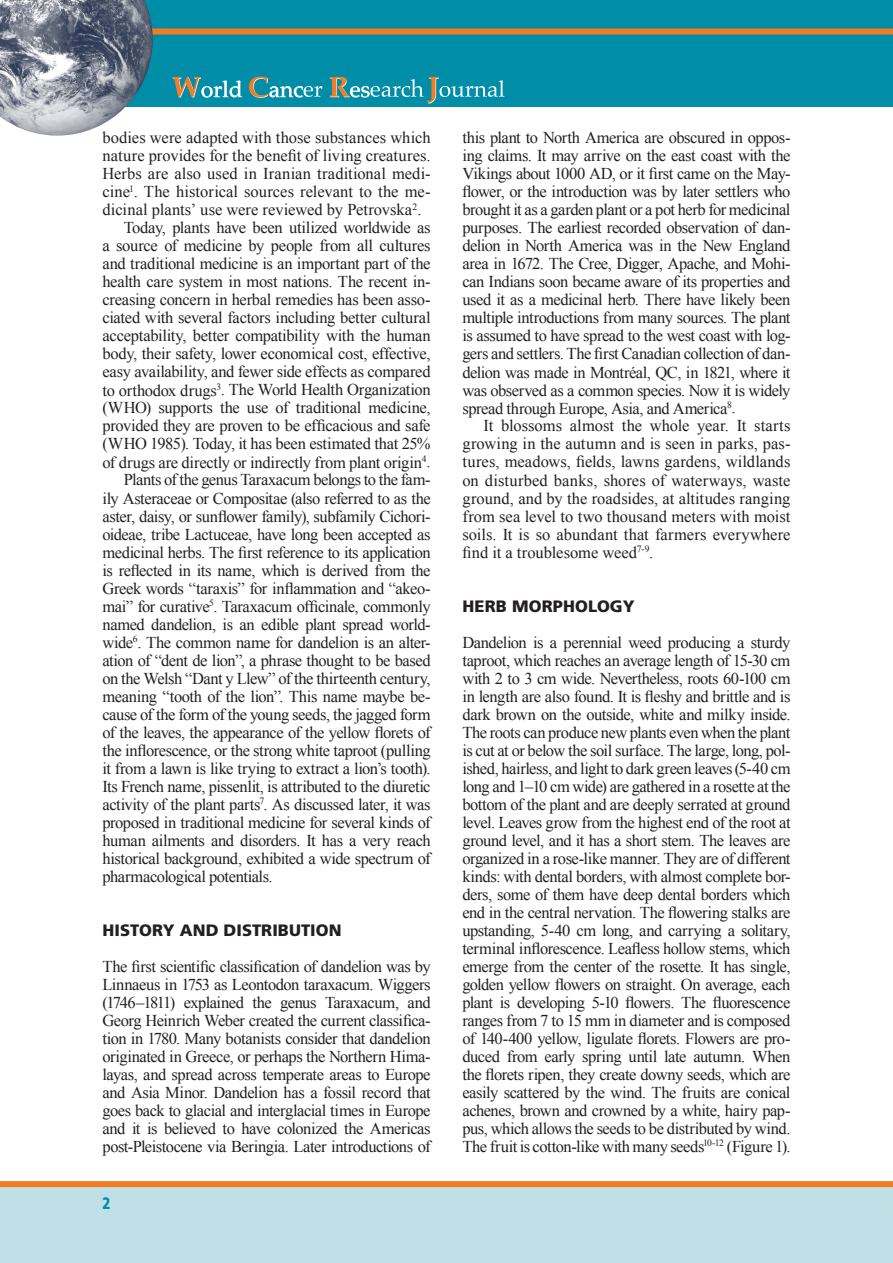
<style>
.page{position:relative;width:893px;height:1263px;background:#fff}
.page>*{position:absolute;margin:0;border:0;box-sizing:border-box;transform-origin:0 0}
.t1{font:16.5px/18px "Times New Roman";letter-spacing:-.02em;color:#231f20;text-align:justify}
.t2{font:16.5px "Times New Roman";color:#231f20}
.t3{font:16.5px "Times New Roman";letter-spacing:.005em;color:#231f20}
.t4{font:900 16.5px "Frutiger";letter-spacing:.005em;color:#231f20}
.t5{font:900 16.5px "Frutiger";color:#008da8;scale:.8 1}
</style>
<div class="page">
<div style="left:0;top:0;width:893px;height:106px;background:#008da8"></div>
<div style="left:0;top:1181px;width:893px;height:82px;background:#c0e0e8"></div>
<div style="left:0;top:28px;width:893px;height:6px;background:#f47b21"></div>
<div style="left:0;top:1181px;width:893px;height:6px;background:#f47b21"></div>
<img style="left:0;top:0;width:153px;height:136px">
<svg style="left:172px;top:77px;width:70px;height:21px"></svg>
<svg style="left:249px;top:77px;width:73px;height:21px"></svg>
<svg style="left:330px;top:77px;width:174px;height:26px"></svg>
<p class="t3" style="left:102px;top:127px;width:330px">bodies were adapted with those substances which</p>
<p class="t2" style="left:102px;top:145px;width:330px">nature provides for the benefit of living creatures.</p>
<p class="t3" style="left:102px;top:163px;width:330px">Herbs are also used in Iranian traditional medi-</p>
<p class="t2" style="left:102px;top:181px;width:330px">cine<sup>1</sup>. The historical sources relevant to the me-</p>
<p class="t2" style="left:102px;top:199px;width:321px">dicinal plants’ use were reviewed by Petrovska<sup>2</sup>.</p>
<p class="t1" style="left:124px;top:219px;width:308px">Today, plants have been utilized worldwide as</p>
<p class="t1" style="left:102px;top:237px;width:330px">a source of medicine by people from all cultures</p>
<p class="t1" style="left:102px;top:255px;width:330px">and traditional medicine is an important part of the</p>
<p class="t1" style="left:102px;top:273px;width:330px">health care system in most nations. The recent in-</p>
<p class="t1" style="left:102px;top:291px;width:330px">creasing concern in herbal remedies has been asso-</p>
<p class="t1" style="left:102px;top:309px;width:330px">ciated with several factors including better cultural</p>
<p class="t1" style="left:102px;top:327px;width:330px">acceptability, better compatibility with the human</p>
<p class="t1" style="left:102px;top:345px;width:330px">body, their safety, lower economical cost, effective,</p>
<p class="t1" style="left:102px;top:363px;width:330px">easy availability, and fewer side effects as compared</p>
<p class="t1" style="left:102px;top:381px;width:330px">to orthodox drugs<sup>3</sup>. The World Health Organization</p>
<p class="t1" style="left:102px;top:399px;width:330px">(WHO) supports the use of traditional medicine,</p>
<p class="t1" style="left:102px;top:417px;width:330px">provided they are proven to be efficacious and safe</p>
<p class="t1" style="left:102px;top:435px;width:330px">(WHO 1985). Today, it has been estimated that 25%</p>
<p class="t1" style="left:102px;top:453px;width:330px">of drugs are directly or indirectly from plant origin<sup>4</sup>.</p>
<p class="t1" style="left:124px;top:471px;width:308px">Plants of the genus Taraxacum belongs to the fam-</p>
<p class="t1" style="left:102px;top:489px;width:330px">ily Asteraceae or Compositae (also referred to as the</p>
<p class="t1" style="left:102px;top:507px;width:330px">aster, daisy, or sunflower family), subfamily Cichori-</p>
<p class="t1" style="left:102px;top:525px;width:330px">oideae, tribe Lactuceae, have long been accepted as</p>
<p class="t1" style="left:102px;top:543px;width:330px">medicinal herbs. The first reference to its application</p>
<p class="t1" style="left:102px;top:561px;width:330px">is reflected in its name, which is derived from the</p>
<p class="t1" style="left:102px;top:579px;width:330px">Greek words “taraxis” for inflammation and “akeo-</p>
<p class="t1" style="left:102px;top:597px;width:330px">mai” for curative<sup>5</sup>. Taraxacum officinale, commonly</p>
<p class="t1" style="left:102px;top:615px;width:330px">named dandelion, is an edible plant spread world-</p>
<p class="t1" style="left:102px;top:633px;width:330px">wide<sup>6</sup>. The common name for dandelion is an alter-</p>
<p class="t1" style="left:102px;top:651px;width:330px">ation of “dent de lion”, a phrase thought to be based</p>
<p class="t1" style="left:102px;top:669px;width:330px">on the Welsh “Dant y Llew” of the thirteenth century,</p>
<p class="t1" style="left:102px;top:687px;width:330px">meaning “tooth of the lion”. This name maybe be-</p>
<p class="t1" style="left:102px;top:705px;width:330px">cause of the form of the young seeds, the jagged form</p>
<p class="t1" style="left:102px;top:723px;width:330px">of the leaves, the appearance of the yellow florets of</p>
<p class="t1" style="left:102px;top:741px;width:330px">the inflorescence, or the strong white taproot (pulling</p>
<p class="t1" style="left:102px;top:759px;width:330px">it from a lawn is like trying to extract a lion’s tooth).</p>
<p class="t1" style="left:102px;top:777px;width:330px">Its French name, pissenlit, is attributed to the diuretic</p>
<p class="t1" style="left:102px;top:795px;width:330px">activity of the plant parts<sup>7</sup>. As discussed later, it was</p>
<p class="t1" style="left:102px;top:813px;width:330px">proposed in traditional medicine for several kinds of</p>
<p class="t1" style="left:102px;top:831px;width:330px">human ailments and disorders. It has a very reach</p>
<p class="t1" style="left:102px;top:849px;width:330px">historical background, exhibited a wide spectrum of</p>
<p class="t1" style="left:102px;top:867px;width:172px">pharmacological potentials.</p>
<p class="t4" style="left:102px;top:920px;width:241px">HISTORY AND DISTRIBUTION</p>
<p class="t1" style="left:102px;top:957px;width:330px">The first scientific classification of dandelion was by Linnaeus in 1753 as Leontodon taraxacum. Wiggers (1746–1811) explained the genus Taraxacum, and Georg Heinrich Weber created the current classifica&shy;tion in 1780. Many botanists consider that dandelion originated in Greece, or perhaps the Northern Hima&shy;layas, and spread across temperate areas to Europe and Asia Minor. Dandelion has a fossil record that goes back to glacial and interglacial times in Europe and it is believed to have colonized the Americas post-Pleistocene via Beringia. Later introductions of</p>
<p class="t5" style="left:102px;top:1193px;width:12px">2</p>
<p class="t1" style="left:462px;top:129px;width:330px">this plant to North America are obscured in oppos&shy;ing claims. It may arrive on the east coast with the Vikings about 1000 AD, or it first came on the May&shy;flower, or the introduction was by later settlers who brought it as a garden plant or a pot herb for medicinal purposes. The earliest recorded observation of dan&shy;delion in North America was in the New England area in 1672. The Cree, Digger, Apache, and Mohi&shy;can Indians soon became aware of its properties and used it as a medicinal herb. There have likely been multiple introductions from many sources. The plant is assumed to have spread to the west coast with log&shy;gers and settlers. The first Canadian collection of dan&shy;delion was made in Montréal, QC, in 1821, where it was observed as a common species. Now it is widely spread through Europe, Asia, and America<sup>8</sup>.</p>
<p class="t1" style="left:462px;top:417px;width:330px;text-indent:21px">It blossoms almost the whole year. It starts growing in the autumn and is seen in parks, pas&shy;tures, meadows, fields, lawns gardens, wildlands on disturbed banks, shores of waterways, waste ground, and by the roadsides, at altitudes ranging from sea level to two thousand meters with moist soils. It is so abundant that farmers everywhere find it a troublesome weed<sup>7-9</sup>.</p>
<p class="t4" style="left:462px;top:596px;width:174px">HERB MORPHOLOGY</p>
<p class="t1" style="left:462px;top:633px;width:330px">Dandelion is a perennial weed producing a sturdy taproot, which reaches an average length of 15-30 cm with 2 to 3 cm wide. Nevertheless, roots 60-100 cm in length are also found. It is fleshy and brittle and is dark brown on the outside, white and milky inside.<br>The roots can produce new plants even when the plant is cut at or below the soil surface. The large, long, pol&shy;ished, hairless, and light to dark green leaves (5-40 cm long and 1–10 cm wide) are gathered in a rosette at the bottom of the plant and are deeply serrated at ground level. Leaves grow from the highest end of the root at ground level, and it has a short stem. The leaves are organized in a rose-like manner. They are of different kinds: with dental borders, with almost complete bor&shy;ders, some of them have deep dental borders which end in the central nervation. The flowering stalks are upstanding, 5-40 cm long, and carrying a solitary, terminal inflorescence. Leafless hollow stems, which emerge from the center of the rosette. It has single, golden yellow flowers on straight. On average, each plant is developing 5-10 flowers. The fluorescence ranges from 7 to 15 mm in diameter and is composed of 140-400 yellow, ligulate florets. Flowers are pro&shy;duced from early spring until late autumn. When the florets ripen, they create downy seeds, which are easily scattered by the wind. The fruits are conical achenes, brown and crowned by a white, hairy pap&shy;pus, which allows the seeds to be distributed by wind.<br>The fruit is cotton-like with many seeds<sup>10-12</sup> (Figure 1).</p>
</div>
